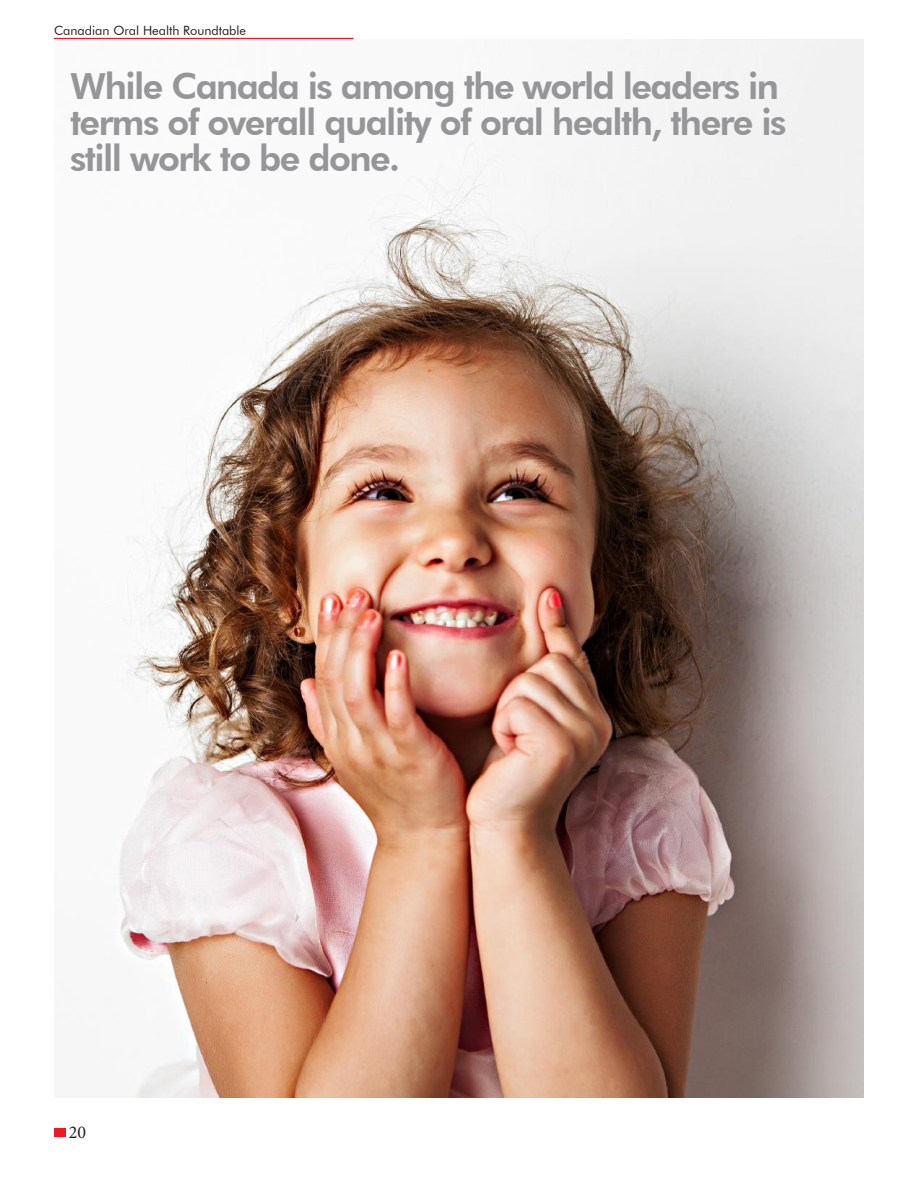
<style>
.page{position:relative;width:918px;height:1188px;background:#fff}
.page>*{position:absolute;margin:0;border:0;box-sizing:border-box;transform-origin:0 0}
.t1{font:800 36px/36px "Futura BT";letter-spacing:-.045em;color:#969698}
.t2{font:18px "Minion Pro";color:#241f1f}
.t3{font:12.75px "Futura BT";color:#241f1f}
</style>
<div class="page">
<div style="left:54px;top:1128px;width:12px;height:9px;background:#ef1923"></div>
<hr style="left:54px;top:38px;width:300px;height:1px;background:#ef1923">
<img style="left:119px;top:39px;width:745px;height:1059px">
<p class="t3" style="left:54px;top:23px;width:194px">Canadian Oral Health Roundtable</p>
<p class="t1" style="left:70px;top:68px;width:718px">While Canada is among the world leaders in terms of overall quality of oral health, there is still work to be done.</p>
<p class="t2" style="left:69px;top:1120px;width:19px">20</p>
</div>
